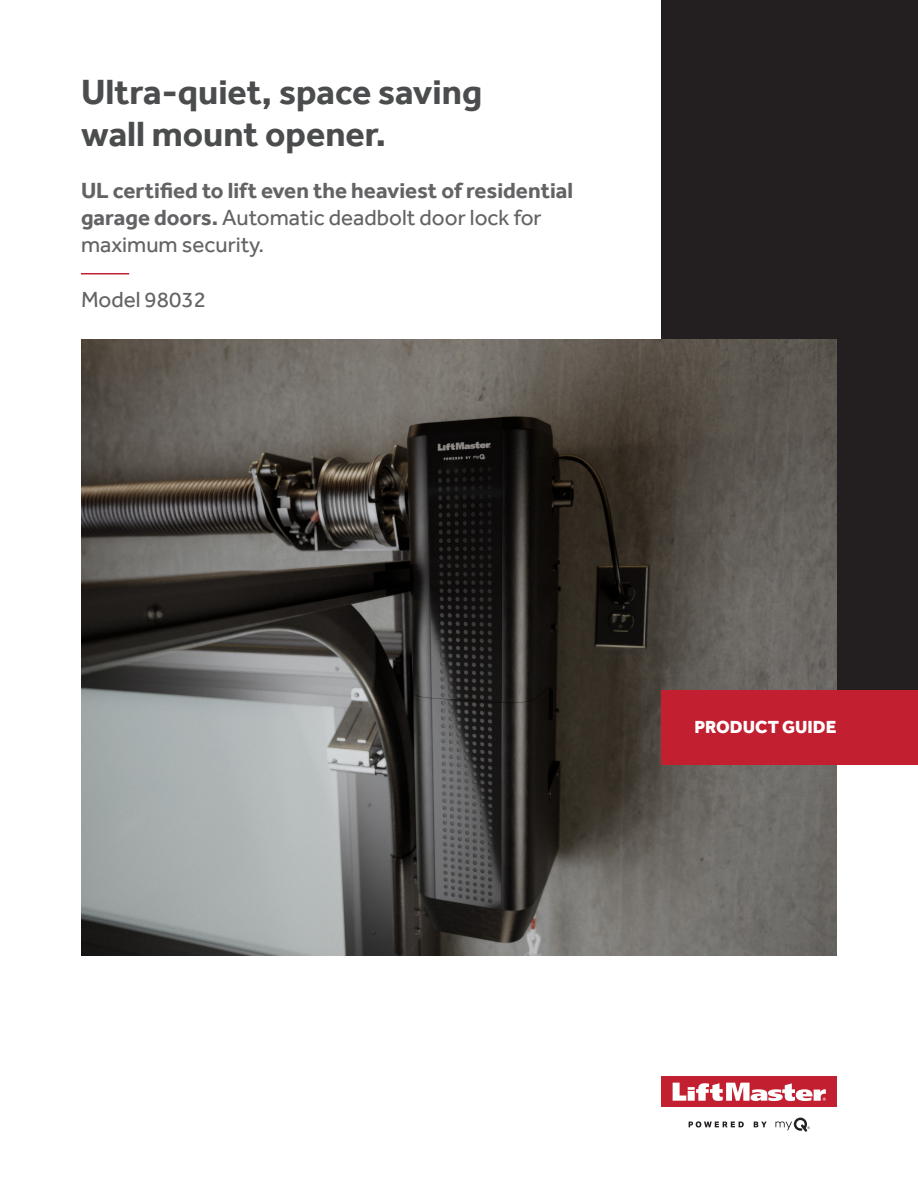
<style>
.page{position:relative;width:918px;height:1188px;background:#fff}
.page>*{position:absolute;margin:0;border:0;box-sizing:border-box;transform-origin:0 0}
.Model_Number-Description_Black{font:700 36px "Effra";color:#4b4c4d}
.Heading_4{font:22.5px "Effra";color:#636366}
.Heading_4-2{font:700 22.5px "Effra";color:#636366}
.Product_Guide{font:800 18px "Effra";color:#fff}
.s1{font-weight:700}
</style>
<div class="page">
<div style="left:662px;top:0;width:256px;height:691px;background:#231f20"></div>
<img style="left:81px;top:339px;width:756px;height:616px">
<div style="left:662px;top:691px;width:256px;height:74px;background:#c21f31"></div>
<div style="left:662px;top:1077px;width:175px;height:30px;background:#c21f31"></div>
<svg style="left:673px;top:1083px;width:153px;height:18px"></svg>
<svg style="left:689px;top:1121px;width:55px;height:7px"></svg>
<svg style="left:754px;top:1122px;width:13px;height:5px"></svg>
<svg style="left:775px;top:1118px;width:35px;height:14px"></svg>
<hr style="left:81px;top:273px;width:48px;height:1px;background:#c21f31">
<p class="Model_Number-Description_Black" style="left:81px;top:71px;width:403px">Ultra-quiet, space saving</p>
<p class="Model_Number-Description_Black" style="left:81px;top:113px;width:306px">wall mount opener.</p>
<p class="Heading_4-2" style="left:81px;top:177px;width:494px">UL certified to lift even the heaviest of residential</p>
<p class="Heading_4" style="left:81px;top:204px;width:462px"><span class="s1">garage doors.</span> Automatic deadbolt door lock for</p>
<p class="Heading_4" style="left:81px;top:231px;width:185px">maximum security.</p>
<p class="Heading_4" style="left:81px;top:286px;width:126px">Model 98032</p>
<p class="Product_Guide" style="left:694px;top:717px;width:143px">PRODUCT GUIDE</p>
</div>
